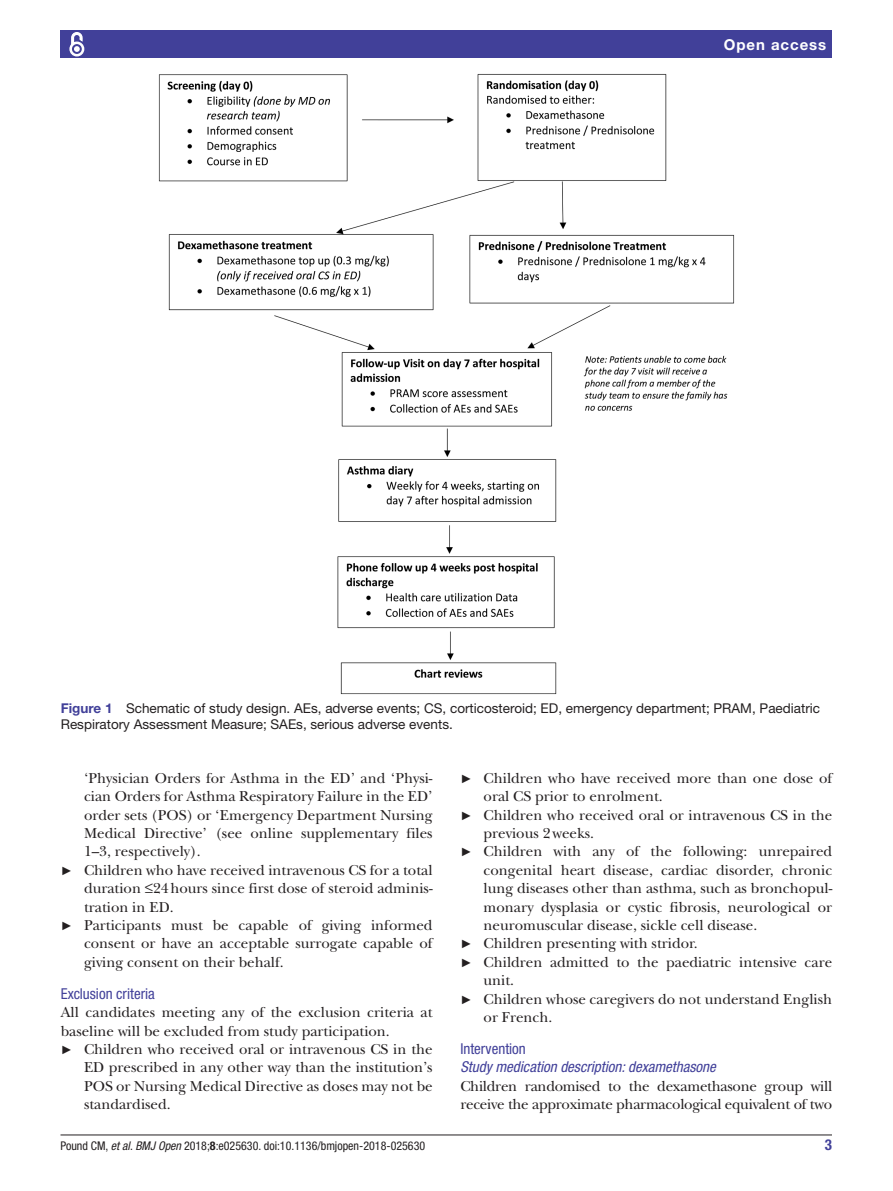
<style>
.page{position:relative;width:893px;height:1191px;background:#fff}
.page>*{position:absolute;margin:0;border:0;box-sizing:border-box;transform-origin:0 0}
.t1{font:15px "New Baskerville";color:#231f20}
.t2{font:15px/18.5px "New Baskerville";letter-spacing:-.02em;color:#231f20}
.t3{font:italic condensed 15px "Helvetica Neue LT Std";color:#414099}
.t4{font:condensed 15px "Helvetica Neue LT Std";color:#414099}
.t5{font:700 15px "Helvetica Neue LT Std";letter-spacing:.065em;color:#fff}
.t6{font:700 condensed 15px "Helvetica Neue LT Std";color:#414099}
.t7{font:13.5px/16.2px "Helvetica Neue LT Std";color:#231f20}
.t8{font:condensed 12px "Helvetica Neue LT Std";color:#231f20}
.s1{font-weight:700;color:#414099}
.s2{font-family:"Arial";font-size:12px}
.s3{font-style:italic}
.s4{font-weight:700}
</style>
<div class="page">
<hr style="left:61px;top:1134px;width:771px;height:1px;background:#231f20">
<div style="left:61px;top:31px;width:771px;height:27px;background:#414099"></div>
<svg style="left:69px;top:32px;width:16px;height:25px"></svg>
<img style="left:158px;top:74px;width:577px;height:621px">
<p class="t5" style="left:724px;top:35px;width:104px">Open access</p>
<p class="t7" style="left:61px;top:700px;width:761px"><span class="s1">Figure 1</span> Schematic of study design. AEs, adverse events; CS, corticosteroid; ED, emergency department; PRAM, Paediatric<br>Respiratory Assessment Measure; SAEs, serious adverse events.</p>
<p class="t1" style="left:84px;top:769px;width:350px">‘Physician Orders for Asthma in the ED’ and ‘Physi-</p>
<p class="t1" style="left:84px;top:787px;width:350px">cian Orders for Asthma Respiratory Failure in the ED’</p>
<p class="t1" style="left:84px;top:806px;width:350px">order sets (POS) or ‘Emergency Department Nursing</p>
<p class="t1" style="left:84px;top:824px;width:350px">Medical Directive’ (see online supplementary files</p>
<p class="t1" style="left:84px;top:842px;width:118px">1–3, respectively).</p>
<p class="t1" style="left:61px;top:861px;width:373px"><span class="s2">►</span> Children who have received intravenous CS for a total</p>
<p class="t1" style="left:84px;top:879px;width:350px">duration ≤24hours since first dose of steroid adminis-</p>
<p class="t1" style="left:84px;top:898px;width:91px">tration in ED.</p>
<p class="t1" style="left:61px;top:916px;width:373px"><span class="s2">►</span> Participants must be capable of giving informed</p>
<p class="t1" style="left:84px;top:934px;width:350px">consent or have an acceptable surrogate capable of</p>
<p class="t1" style="left:84px;top:953px;width:201px">giving consent on their behalf.</p>
<p class="t4" style="left:61px;top:984px;width:96px">Exclusion criteria</p>
<p class="t1" style="left:61px;top:1003px;width:373px">All candidates meeting any of the exclusion criteria at</p>
<p class="t1" style="left:61px;top:1022px;width:331px">baseline will be excluded from study participation.</p>
<p class="t1" style="left:61px;top:1040px;width:373px"><span class="s2">►</span> Children who received oral or intravenous CS in the</p>
<p class="t1" style="left:84px;top:1058px;width:350px">ED prescribed in any other way than the institution’s</p>
<p class="t1" style="left:84px;top:1077px;width:350px">POS or Nursing Medical Directive as doses may not be</p>
<p class="t1" style="left:84px;top:1095px;width:88px">standardised.</p>
<p class="t1" style="left:460px;top:769px;width:373px"><span class="s2">►</span> Children who have received more than one dose of</p>
<p class="t1" style="left:484px;top:787px;width:181px">oral CS prior to enrolment.</p>
<p class="t1" style="left:460px;top:806px;width:373px"><span class="s2">►</span> Children who received oral or intravenous CS in the</p>
<p class="t1" style="left:484px;top:824px;width:112px">previous 2weeks.</p>
<p class="t1" style="left:460px;top:842px;width:373px"><span class="s2">►</span> Children with any of the following: unrepaired</p>
<p class="t1" style="left:484px;top:861px;width:350px">congenital heart disease, cardiac disorder, chronic</p>
<p class="t1" style="left:484px;top:879px;width:350px">lung diseases other than asthma, such as bronchopul-</p>
<p class="t1" style="left:484px;top:898px;width:350px">monary dysplasia or cystic fibrosis, neurological or</p>
<p class="t1" style="left:484px;top:916px;width:275px">neuromuscular disease, sickle cell disease.</p>
<p class="t1" style="left:460px;top:934px;width:239px"><span class="s2">►</span> Children presenting with stridor.</p>
<p class="t1" style="left:460px;top:953px;width:373px"><span class="s2">►</span> Children admitted to the paediatric intensive care</p>
<p class="t1" style="left:484px;top:971px;width:32px">unit.</p>
<p class="t1" style="left:460px;top:990px;width:373px"><span class="s2">►</span> Children whose caregivers do not understand English</p>
<p class="t1" style="left:484px;top:1008px;width:70px">or French.</p>
<p class="t4" style="left:460px;top:1040px;width:67px">Intervention</p>
<p class="t3" style="left:460px;top:1058px;width:257px">Study medication description: dexamethasone</p>
<p class="t2" style="left:460px;top:1076px;width:373px">Children randomised to the dexamethasone group will receive the approximate pharmacological equivalent of two</p>
<p class="t8" style="left:61px;top:1138px;width:366px">Pound CM, <span class="s3">et al</span>. <span class="s3">BMJ Open</span> 2018;<span class="s4">8</span>:e025630. doi:10.1136/bmjopen-2018-025630</p>
<p class="t6" style="left:825px;top:1135px;width:9px">3</p>
</div>
